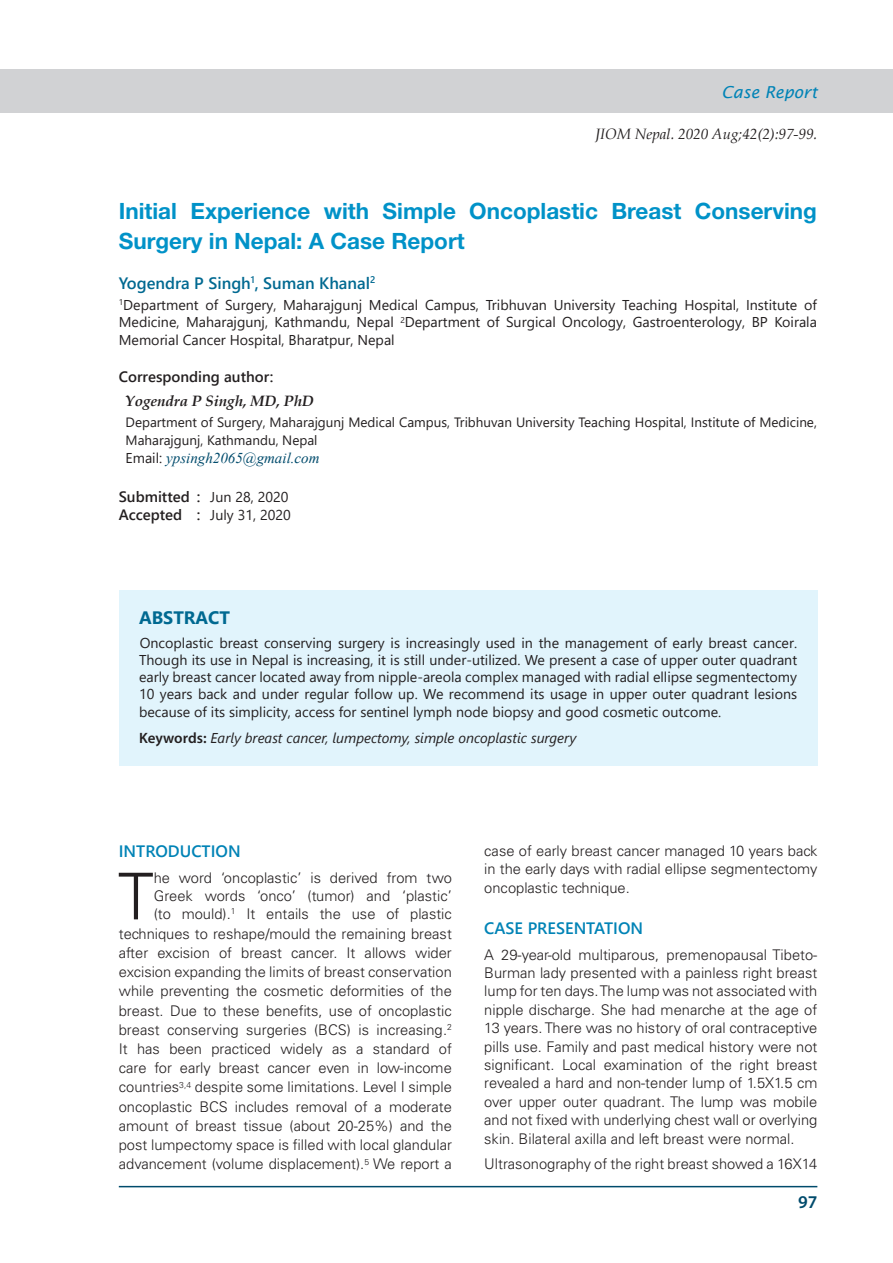
<style>
.page{position:relative;width:893px;height:1263px;background:#fff}
.page>*{position:absolute;margin:0;border:0;box-sizing:border-box;transform-origin:0 0}
.t1{font:300 64.5px "Univers LT Std";color:#231f20}
.t2{font:700 22.5px/30px "Helvetica Neue";color:#0092c8}
.t3{font:700 18px "Segoe UI";color:#006991}
.t4{font:600 18px "Myriad Pro";color:#004b6c}
.t5{font:600 16.5px "Segoe UI";color:#006991}
.Major_headings{font:600 16.5px "Segoe UI";color:#0083b6}
.t6{font:italic 16.5px "Lucida Sans";color:#0083b6}
.t7{font:600 15px "Segoe UI";color:#231f20}
.t8{font:italic 15px "Book Antiqua";color:#231f20}
.t9{font:italic 15px "Times New Roman";color:#004b6c}
.t10{font:italic 700 15px "Book Antiqua";color:#231f20}
.t11{font:300 14.7px/19px "Univers LT Std";color:#231f20;text-align:justify}
.t12{font:14.25px/17.2px "Segoe UI";color:#231f20;text-align:justify}
.t13{font:italic 14.25px "Segoe UI";color:#231f20}
.t14{font:13.5px/18px "Segoe UI";color:#231f20}
.s1{font-family:"Segoe UI";font-style:normal;font-size:14.25px;color:#231f20}
.s2{font-weight:400;font-size:14.25px}
.s3{font-weight:600;font-size:15px}
.s4{font-family:"Myriad Pro";font-weight:600;font-style:normal;font-size:15px}
</style>
<div class="page">
<hr style="left:119px;top:1186px;width:698px;height:1px;background:#004b6c">
<div style="left:0;top:69px;width:893px;height:43px;background:#d1d2d4"></div>
<div style="left:119px;top:590px;width:698px;height:176px;background:#e1f4fc"></div>
<p class="t6" style="left:721px;top:83px;width:97px">Case Report</p>
<p class="t8" style="left:595px;top:123px;width:224px">JIOM Nepal. 2020 Aug;42(2):97-99.</p>
<p class="t2" style="left:119px;top:195px;width:700px">Initial Experience with Simple Oncoplastic Breast Conserving<br>Surgery in Nepal: A Case Report</p>
<p class="t5" style="left:119px;top:267px;width:258px">Yogendra P Singh<sup>1</sup>, Suman Khanal<sup>2</sup></p>
<p class="t12" style="left:119px;top:295px;width:700px;line-height:17.7px"><sup>1</sup>Department of Surgery, Maharajgunj Medical Campus, Tribhuvan University Teaching Hospital, Institute of Medicine, Maharajgunj, Kathmandu, Nepal <sup>2</sup>Department of Surgical Oncology, Gastroenterology, BP Koirala Memorial Cancer Hospital, Bharatpur, Nepal</p>
<p class="t7" style="left:119px;top:363px;width:156px">Corresponding author:</p>
<p class="t10" style="left:126px;top:391px;width:190px">Yogendra P Singh, MD, PhD</p>
<p class="t14" style="left:126px;top:412px;width:693px">Department of Surgery, Maharajgunj Medical Campus, Tribhuvan University Teaching Hospital, Institute of Medicine,<br>Maharajgunj, Kathmandu, Nepal</p>
<p class="t9" style="left:126px;top:448px;width:196px"><span class="s1">Email:</span> ypsingh2065@gmail.com</p>
<p class="t7" style="left:119px;top:482px;width:171px">Submitted : <span class="s2">Jun 28, 2020</span></p>
<p class="t12" style="left:119px;top:505px;width:173px"><span class="s3">Accepted :</span> July 31, 2020</p>
<p class="t3" style="left:139px;top:600px;width:93px">ABSTRACT</p>
<p class="t12" style="left:139px;top:633px;width:660px">Oncoplastic breast conserving surgery is increasingly used in the management of early breast cancer.<br>Though its use in Nepal is increasing, it is still under-utilized. We present a case of upper outer quadrant early breast cancer located away from nipple-areola complex managed with radial ellipse segmentectomy 10 years back and under regular follow up. We recommend its usage in upper outer quadrant lesions because of its simplicity, access for sentinel lymph node biopsy and good cosmetic outcome.</p>
<p class="t13" style="left:139px;top:724px;width:439px"><span class="s4">Keywords:</span> Early breast cancer, lumpectomy, simple oncoplastic surgery</p>
<p class="Major_headings" style="left:119px;top:836px;width:123px">INTRODUCTION</p>
<p class="t1" style="left:118px;top:858px;width:37px">T</p>
<p class="t11" style="left:119px;top:869px;width:335px;text-align:right">he word ‘oncoplastic’ is derived from two Greek words ‘onco’ (tumor) and ‘plastic’<br>(to mould).<sup>1</sup> It entails the use of plastic techniques to reshape/mould the remaining breast after excision of breast cancer. It allows wider excision expanding the limits of breast conservation while preventing the cosmetic deformities of the breast. Due to these benefits, use of oncoplastic breast conserving surgeries (BCS) is increasing.<sup>2<br></sup>It has been practiced widely as a standard of care for early breast cancer even in low-income countries<sup>3,4</sup> despite some limitations. Level I simple oncoplastic BCS includes removal of a moderate amount of breast tissue (about 20-25%) and the post lumpectomy space is filled with local glandular advancement (volume displacement).<sup>5</sup> We report a</p>
<p class="t11" style="left:484px;top:841px;width:335px;line-height:18.5px">case of early breast cancer managed 10 years back in the early days with radial ellipse segmentectomy oncoplastic technique.</p>
<p class="Major_headings" style="left:484px;top:913px;width:160px">CASE PRESENTATION</p>
<p class="t11" style="left:484px;top:945px;width:335px;line-height:18.5px">A 29-year-old multiparous, premenopausal Tibeto-Burman lady presented with a painless right breast lump for ten days. The lump was not associated with nipple discharge. She had menarche at the age of 13 years. There was no history of oral contraceptive pills use. Family and past medical history were not significant. Local examination of the right breast revealed a hard and non-tender lump of 1.5X1.5 cm over upper outer quadrant. The lump was mobile and not fixed with underlying chest wall or overlying skin. Bilateral axilla and left breast were normal.</p>
<p class="t11" style="left:484px;top:1154px;width:335px">Ultrasonography of the right breast showed a 16X14</p>
<p class="t4" style="left:798px;top:1190px;width:21px">97</p>
</div>
